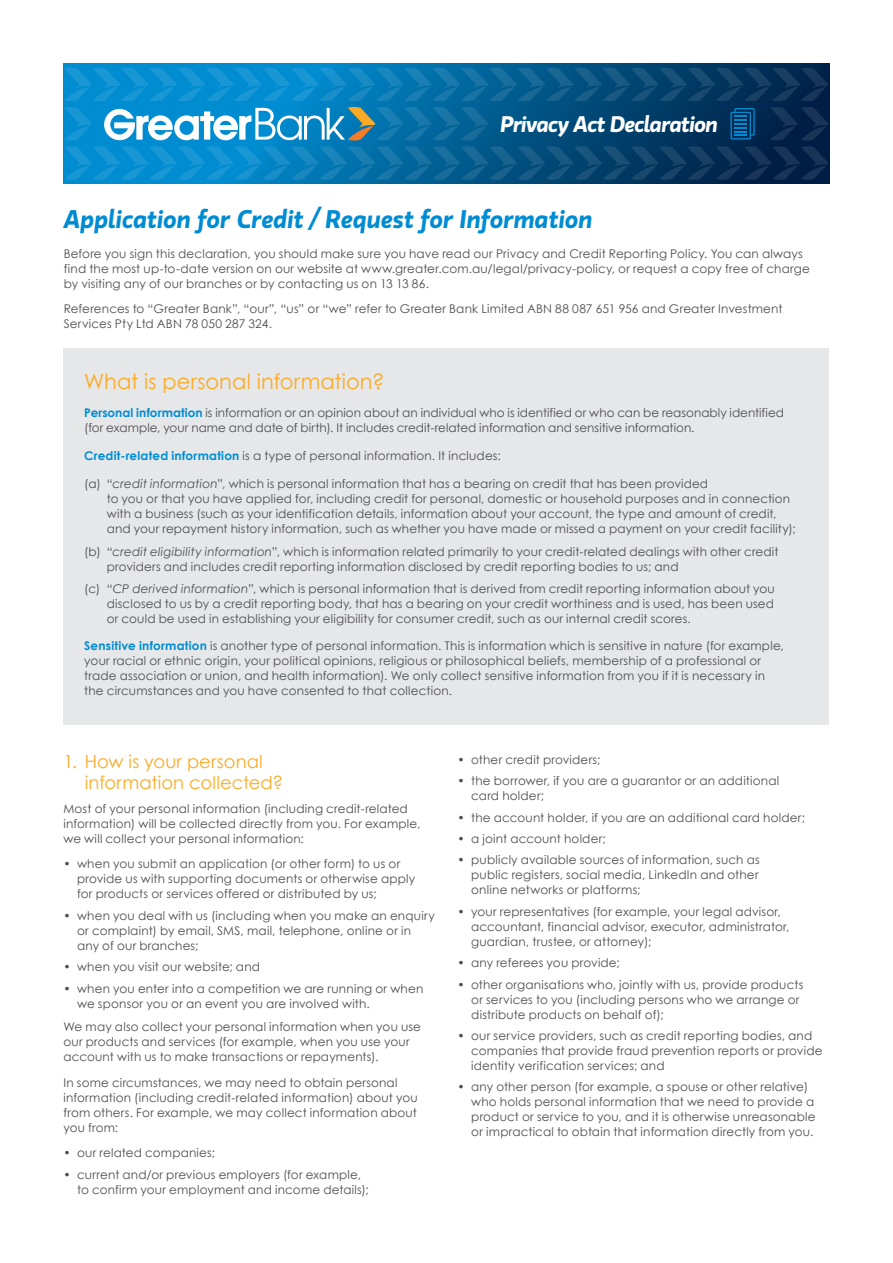
<style>
.page{position:relative;width:893px;height:1263px;background:#fff}
.page>*{position:absolute;margin:0;border:0;box-sizing:border-box;transform-origin:0 0}
.t1{font:italic 600 25.5px "Gloriola";letter-spacing:-.005em;color:#008cd2}
.t2{font:italic 600 22.5px "Gloriola";letter-spacing:-.035em;color:#fff}
.t3{font:21px "Century Gothic";letter-spacing:.005em;color:#fbaa26}
.t4{font:18px/21px "Century Gothic";letter-spacing:.005em;color:#fbaa26}
.t5{font:12px/15px "Century Gothic";letter-spacing:.015em;color:#4d4d4f}
.s1{font-weight:700;color:#008cd2}
.s2{font-style:italic}
</style>
<div class="page">
<svg style="left:64px;top:64px;width:765px;height:120px;background:#006097"></svg>
<div style="left:64px;top:348px;width:765px;height:377px;background:#e6e7e8"></div>
<svg style="left:64px;top:68px;width:765px;height:112px;background:#10699b"></svg>
<h2 class="t2" style="left:500px;top:111px;width:219px">Privacy Act Declaration</h2>
<h1 class="t1" style="left:64px;top:204px;width:530px">Application for Credit / Request for Information</h1>
<p class="t5" style="left:64px;top:246px;width:748px">Before you sign this declaration, you should make sure you have read our Privacy and Credit Reporting Policy. You can always find the most up-to-date version on our website at www.greater.com.au/legal/privacy-policy, or request a copy free of charge by visiting any of our branches or by contacting us on 13 13 86.</p>
<p class="t5" style="left:64px;top:301px;width:720px">References to “Greater Bank”, “our”, “us” or “we” refer to Greater Bank Limited ABN 88 087 651 956 and Greater Investment<br>Services Pty Ltd ABN 78 050 287 324.</p>
<h3 class="t3" style="left:84px;top:367px;width:302px">What is personal information?</h3>
<p class="t5" style="left:84px;top:405px;width:701px"><span class="s1">Personal information</span> is information or an opinion about an individual who is identified or who can be reasonably identified (for example, your name and date of birth). It includes credit-related information and sensitive information.</p>
<p class="t5" style="left:84px;top:448px;width:418px"><span class="s1">Credit-related information</span> is a type of personal information. It includes:</p>
<p class="t5" style="left:107px;top:475px;width:690px;text-indent:-22px">(a) “<span class="s2">credit information</span>”, which is personal information that has a bearing on credit that has been provided<br>to you or that you have applied for, including credit for personal, domestic or household purposes and in connection with a business (such as your identification details, information about your account, the type and amount of credit, and your repayment history information, such as whether you have made or missed a payment on your credit facility);</p>
<p class="t5" style="left:107px;top:544px;width:673px;text-indent:-22px">(b) “<span class="s2">credit eligibility information</span>”, which is information related primarily to your credit-related dealings with other credit providers and includes credit reporting information disclosed by credit reporting bodies to us; and</p>
<p class="t5" style="left:107px;top:581px;width:669px;text-align:justify;text-indent:-22px">(c) “<span class="s2">CP derived information</span>”, which is personal information that is derived from credit reporting information about you disclosed to us by a credit reporting body, that has a bearing on your credit worthiness and is used, has been used or could be used in establishing your eligibility for consumer credit, such as our internal credit scores.</p>
<p class="t5" style="left:84px;top:638px;width:701px"><span class="s1">Sensitive information</span> is another type of personal information. This is information which is sensitive in nature (for example, your racial or ethnic origin, your political opinions, religious or philosophical beliefs, membership of a professional or trade association or union, and health information). We only collect sensitive information from you if it is necessary in the circumstances and you have consented to that collection.</p>
<h3 class="t4" style="left:85px;top:751px;width:200px;text-indent:-21px">1. How is your personal information collected?</h3>
<p class="t5" style="left:63px;top:801px;width:359px">Most of your personal information (including credit-related information) will be collected directly from you. For example, we will collect your personal information:</p>
<p class="t5" style="left:77px;top:856px;width:340px;text-indent:-14px">• when you submit an application (or other form) to us or provide us with supporting documents or otherwise apply for products or services offered or distributed by us;</p>
<p class="t5" style="left:77px;top:908px;width:359px;text-indent:-14px">• when you deal with us (including when you make an enquiry or complaint) by email, SMS, mail, telephone, online or in any of our branches;</p>
<p class="t5" style="left:63px;top:959px;width:198px">• when you visit our website; and</p>
<p class="t5" style="left:77px;top:980px;width:348px;text-indent:-14px">• when you enter into a competition we are running or when we sponsor you or an event you are involved with.</p>
<p class="t5" style="left:63px;top:1019px;width:359px">We may also collect your personal information when you use our products and services (for example, when you use your account with us to make transactions or repayments).</p>
<p class="t5" style="left:63px;top:1075px;width:356px">In some circumstances, we may need to obtain personal information (including credit-related information) about you from others. For example, we may collect information about you from:</p>
<p class="t5" style="left:63px;top:1145px;width:153px">• our related companies;</p>
<p class="t5" style="left:77px;top:1167px;width:293px;text-indent:-14px">• current and/or previous employers (for example, to confirm your employment and income details);</p>
<p class="t5" style="left:458px;top:752px;width:145px">• other credit providers;</p>
<p class="t5" style="left:471px;top:773px;width:309px;text-indent:-14px">• the borrower, if you are a guarantor or an additional card holder;</p>
<p class="t5" style="left:458px;top:809px;width:349px">• the account holder, if you are an additional card holder;</p>
<p class="t5" style="left:458px;top:831px;width:150px">• a joint account holder;</p>
<p class="t5" style="left:471px;top:852px;width:290px;text-align:justify;text-indent:-14px">• publicly available sources of information, such as public registers, social media, LinkedIn and other online networks or platforms;</p>
<p class="t5" style="left:471px;top:904px;width:320px;text-indent:-14px">• your representatives (for example, your legal advisor, accountant, financial advisor, executor, administrator, guardian, trustee, or attorney);</p>
<p class="t5" style="left:458px;top:955px;width:164px">• any referees you provide;</p>
<p class="t5" style="left:471px;top:976px;width:334px;text-indent:-14px">• other organisations who, jointly with us, provide products or services to you (including persons who we arrange or distribute products on behalf of);</p>
<p class="t5" style="left:471px;top:1028px;width:353px;text-indent:-14px">• our service providers, such as credit reporting bodies, and companies that provide fraud prevention reports or provide identity verification services; and</p>
<p class="t5" style="left:471px;top:1079px;width:346px;text-indent:-14px">• any other person (for example, a spouse or other relative) who holds personal information that we need to provide a product or service to you, and it is otherwise unreasonable or impractical to obtain that information directly from you.</p>
</div>
